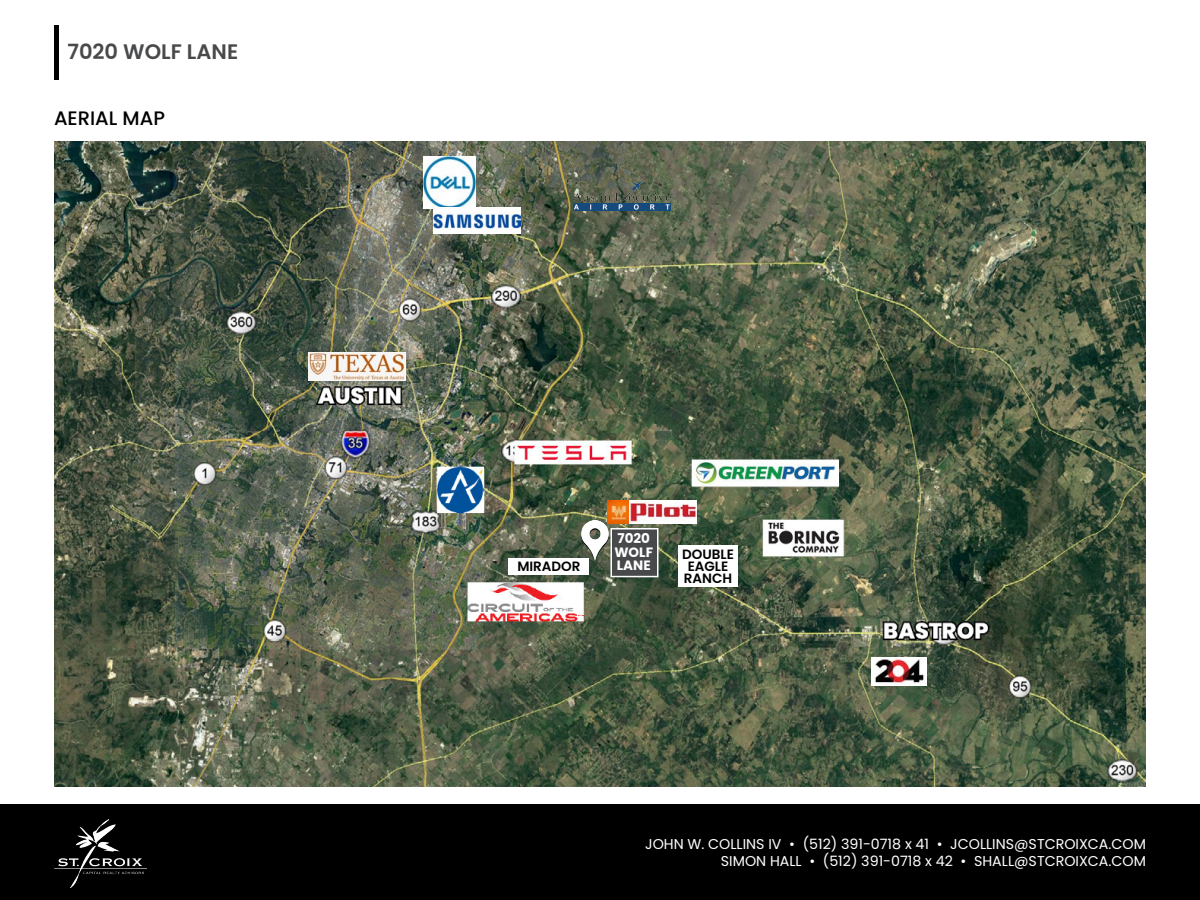
<style>
.page{position:relative;width:1200px;height:900px;background:#fff}
.page>*{position:absolute;margin:0;border:0;box-sizing:border-box;transform-origin:0 0}
.t1{font:600 21px "Poppins";color:#48494b}
.t2{font:500 19.5px "Poppins";color:#000}
.t3{font:14.25px "Poppins";color:#fff}
.t4{font:600 13.5px/12px "Poppins";color:#000}
.t5{font:700 13.5px "Poppins";color:#fff}
</style>
<div class="page">
<div style="left:0;top:804px;width:1200px;height:96px;background:#000"></div>
<img style="left:55px;top:820px;width:91px;height:67px">
<hr style="left:54px;top:25px;width:4px;height:55px;background:#000">
<img style="left:54px;top:141px;width:1092px;height:646px">
<img style="left:573px;top:520px;width:43px;height:44px">
<div style="left:508px;top:558px;width:82px;height:17px;background:#fff"></div>
<div style="left:678px;top:545px;width:60px;height:42px;background:#fff"></div>
<img style="left:573px;top:182px;width:97px;height:29px">
<img style="left:423px;top:157px;width:53px;height:51px">
<img style="left:433px;top:208px;width:88px;height:26px">
<img style="left:308px;top:352px;width:98px;height:29px">
<img style="left:608px;top:501px;width:89px;height:22px">
<div style="left:610px;top:528px;width:48px;height:49px;background:#48494b;border:2px solid #fff"></div>
<img style="left:872px;top:657px;width:55px;height:29px">
<p class="t1" style="left:68px;top:40px;width:172px">7020 WOLF LANE</p>
<p class="t2" style="left:54px;top:107px;width:112px">AERIAL MAP</p>
<p class="t4" style="left:517px;top:560px;width:65px">MIRADOR</p>
<p class="t5" style="left:617px;top:531px;width:34px">7020</p>
<p class="t5" style="left:614px;top:544px;width:40px">WOLF</p>
<p class="t5" style="left:617px;top:558px;width:35px">LANE</p>
<p class="t4" style="left:682px;top:548px;width:53px">DOUBLE</p>
<p class="t4" style="left:684px;top:560px;width:50px">EAGLE<br>RANCH</p>
<p class="t3" style="left:645px;top:836px;width:502px">JOHN W. COLLINS IV • (512) 391-0718 x 41 • JCOLLINS@STCROIXCA.COM</p>
<p class="t3" style="left:721px;top:853px;width:427px">SIMON HALL • (512) 391-0718 x 42 • SHALL@STCROIXCA.COM</p>
</div>
